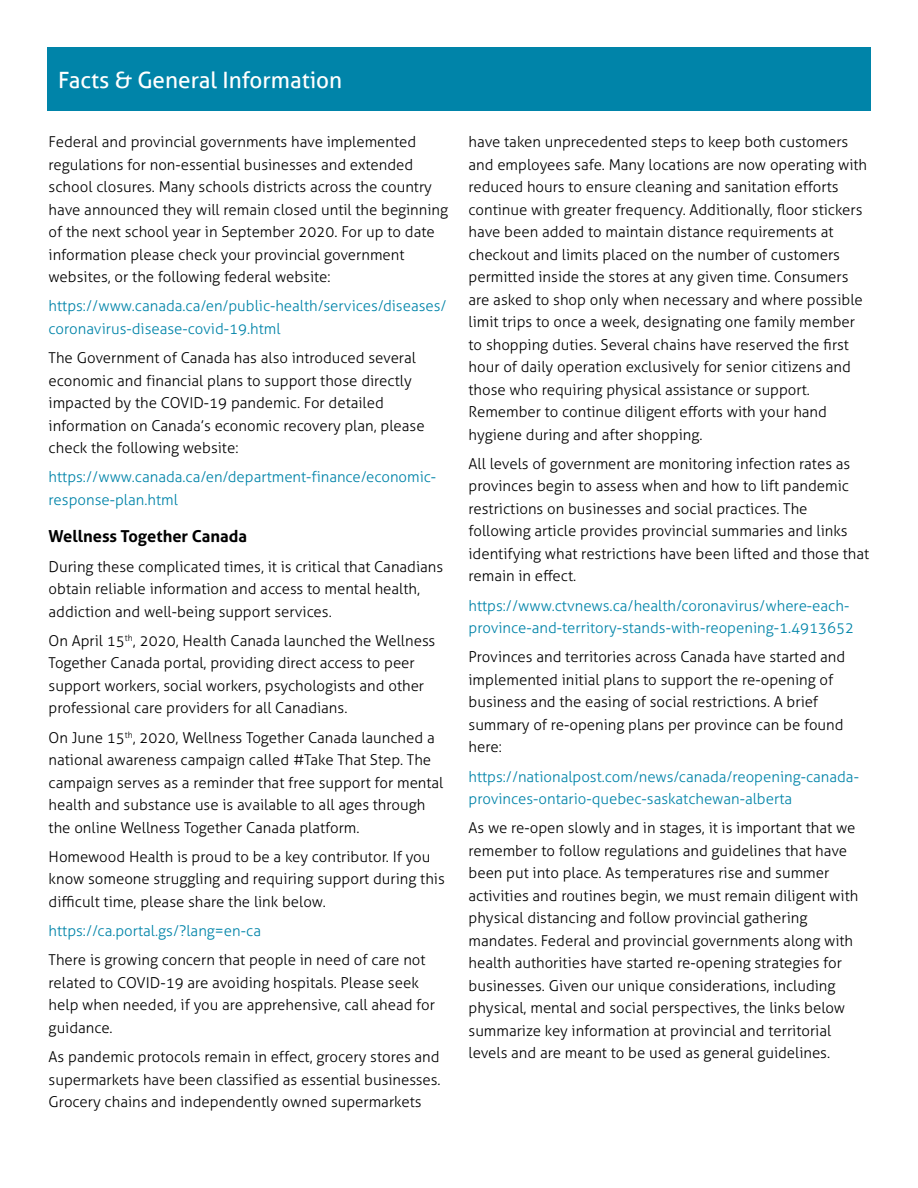
<style>
.page{position:relative;width:918px;height:1188px;background:#fff}
.page>*{position:absolute;margin:0;border:0;box-sizing:border-box;transform-origin:0 0}
.t1{font:22.5px "Aller";color:#fff}
.t2{font:700 16.5px "Aller";color:#000}
.t3{font:300 15px/22.5px "Aller";color:#000}
.t4{font:300 15px/22.5px "Aller";color:#0084a9}
</style>
<div class="page">
<div style="left:47px;top:47px;width:824px;height:64px;background:#0084a9"></div>
<h1 class="t1" style="left:58px;top:66px;width:286px">Facts &amp; General Information</h1>
<p class="t3" style="left:49px;top:131px;width:401px">Federal and provincial governments have implemented regulations for non-essential businesses and extended school closures. Many schools districts across the country have announced they will remain closed until the beginning of the next school year in September 2020. For up to date information please check your provincial government websites, or the following federal website:</p>
<p class="t4" style="left:49px;top:295px;width:400px">https://www.canada.ca/en/public-health/services/diseases/ coronavirus-disease-covid-19.html</p>
<p class="t3" style="left:49px;top:347px;width:378px">The Government of Canada has also introduced several economic and financial plans to support those directly impacted by the COVID-19 pandemic. For detailed information on Canada’s economic recovery plan, please check the following website:</p>
<p class="t4" style="left:49px;top:466px;width:389px">https://www.canada.ca/en/department-finance/economic&shy;response-plan.html</p>
<p class="t2" style="left:49px;top:526px;width:200px">Wellness Together Canada</p>
<p class="t3" style="left:49px;top:555px;width:396px">During these complicated times, it is critical that Canadians obtain reliable information and access to mental health, addiction and well-being support services.</p>
<p class="t3" style="left:49px;top:629px;width:388px">On April 15<sup>th</sup>, 2020, Health Canada launched the Wellness Together Canada portal, providing direct access to peer support workers, social workers, psychologists and other professional care providers for all Canadians.</p>
<p class="t3" style="left:49px;top:726px;width:396px">On June 15<sup>th</sup>, 2020, Wellness Together Canada launched a national awareness campaign called #Take That Step. The campaign serves as a reminder that free support for mental health and substance use is available to all ages through the online Wellness Together Canada platform.</p>
<p class="t3" style="left:49px;top:845px;width:398px">Homewood Health is proud to be a key contributor. If you know someone struggling and requiring support during this difficult time, please share the link below.</p>
<p class="t4" style="left:49px;top:920px;width:214px">https://ca.portal.gs/?lang=en-ca</p>
<p class="t3" style="left:49px;top:949px;width:388px">There is growing concern that people in need of care not related to COVID-19 are avoiding hospitals. Please seek help when needed, if you are apprehensive, call ahead for guidance.</p>
<p class="t3" style="left:49px;top:1046px;width:394px;text-align:justify">As pandemic protocols remain in effect, grocery stores and supermarkets have been classified as essential businesses.<br>Grocery chains and independently owned supermarkets</p>
<p class="t3" style="left:469px;top:131px;width:400px">have taken unprecedented steps to keep both customers and employees safe. Many locations are now operating with reduced hours to ensure cleaning and sanitation efforts continue with greater frequency. Additionally, floor stickers have been added to maintain distance requirements at checkout and limits placed on the number of customers permitted inside the stores at any given time. Consumers are asked to shop only when necessary and where possible limit trips to once a week, designating one family member to shopping duties. Several chains have reserved the first hour of daily operation exclusively for senior citizens and those who requiring physical assistance or support.<br>Remember to continue diligent efforts with your hand hygiene during and after shopping.</p>
<p class="t3" style="left:469px;top:452px;width:402px">All levels of government are monitoring infection rates as provinces begin to assess when and how to lift pandemic restrictions on businesses and social practices. The following article provides provincial summaries and links identifying what restrictions have been lifted and those that remain in effect.</p>
<p class="t4" style="left:469px;top:594px;width:387px">https://www.ctvnews.ca/health/coronavirus/where-each&shy;province-and-territory-stands-with-reopening-1.4913652</p>
<p class="t3" style="left:469px;top:646px;width:378px">Provinces and territories across Canada have started and implemented initial plans to support the re-opening of business and the easing of social restrictions. A brief summary of re-opening plans per province can be found here:</p>
<p class="t4" style="left:469px;top:765px;width:392px">https://nationalpost.com/news/canada/reopening-canada&shy;provinces-ontario-quebec-saskatchewan-alberta</p>
<p class="t3" style="left:469px;top:817px;width:391px">As we re-open slowly and in stages, it is important that we remember to follow regulations and guidelines that have been put into place. As temperatures rise and summer activities and routines begin, we must remain diligent with physical distancing and follow provincial gathering mandates. Federal and provincial governments along with health authorities have started re-opening strategies for businesses. Given our unique considerations, including physical, mental and social perspectives, the links below summarize key information at provincial and territorial levels and are meant to be used as general guidelines.</p>
</div>
